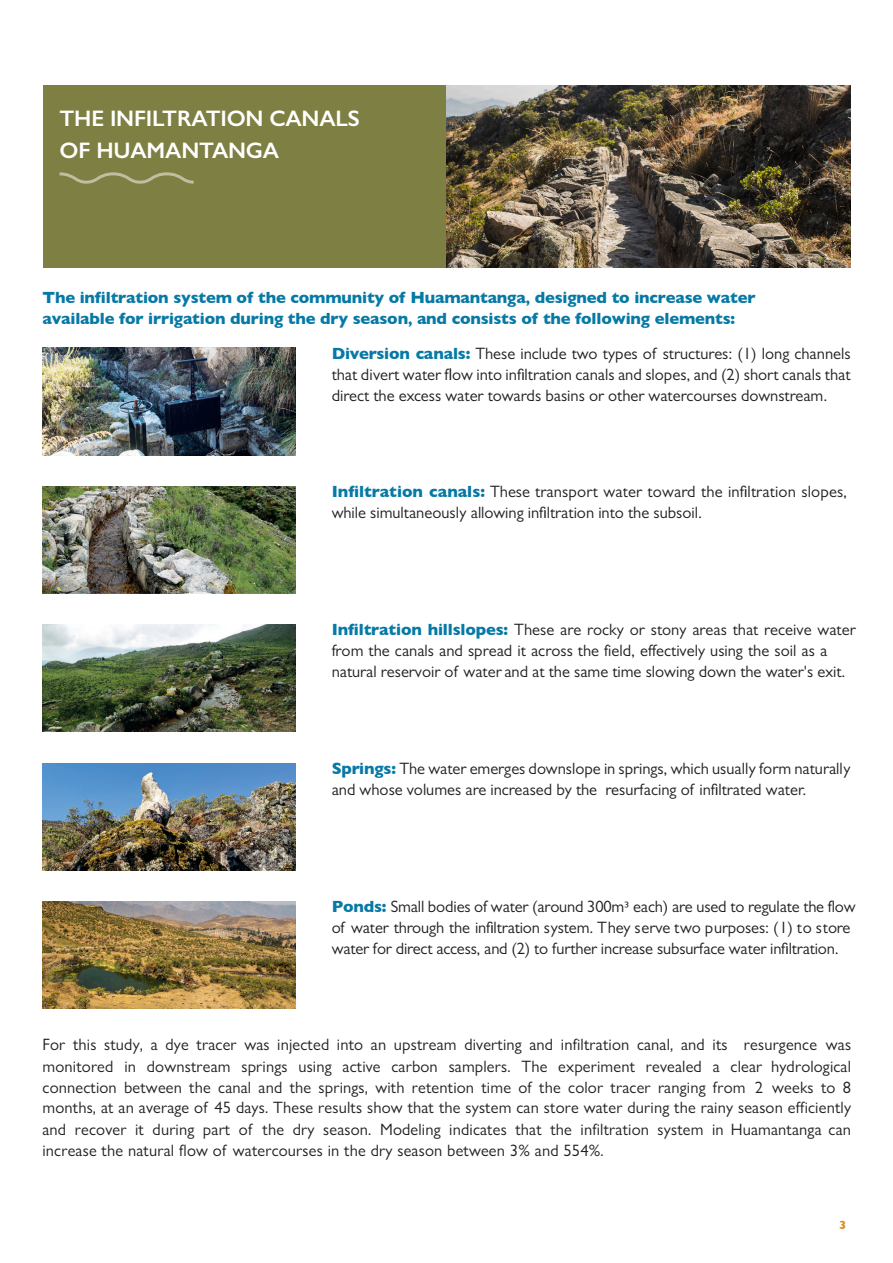
<style>
.page{position:relative;width:893px;height:1263px;background:#fff}
.page>*{position:absolute;margin:0;border:0;box-sizing:border-box;transform-origin:0 0}
.t1{font:600 22.5px/31.5px "Gill Sans";letter-spacing:-.01em;color:#fff}
.t2{font:16.5px/21px "Gill Sans MT Std";color:#231f20}
.t3{font:16.5px/21px "Gill Sans Nova";letter-spacing:.01em;color:#231f20;text-align:justify}
.t4{font:700 16.5px/21px "Gill Sans";letter-spacing:-.01em;color:#0679a5}
.t5{font:700 12px "Gill Sans";color:#da8c26}
.s1{font-style:inherit}
.s2{font-family:"Gill Sans";font-weight:700;color:#0679a5}
</style>
<div class="page">
<div style="left:43px;top:85px;width:420px;height:183px;background:#7e7f42"></div>
<svg style="left:59px;top:172px;width:135px;height:12px"></svg>
<img style="left:446px;top:85px;width:404px;height:183px">
<img style="left:43px;top:348px;width:253px;height:107px">
<img style="left:43px;top:486px;width:253px;height:107px">
<img style="left:43px;top:625px;width:253px;height:107px">
<img style="left:43px;top:763px;width:253px;height:107px">
<img style="left:43px;top:901px;width:253px;height:108px">
<p class="t1" style="left:60px;top:103px;width:302px">THE INFILTRATION CANALS<br>OF HUAMANTANGA</p>
<p class="t4" style="left:43px;top:286px;width:714px">The infiltration system of the community of Huamantanga<span class="s1">,</span> designed to increase water available for irrigation during the dry season<span class="s1">,</span> and consists of the following elements:</p>
<p class="t2" style="left:332px;top:343px;width:520px;text-align:justify"><span class="s2">Diversion canals:</span> These include two types of structures: (1) long channels that divert water flow into infiltration canals and slopes, and (2) short canals that direct the excess water towards basins or other watercourses downstream.</p>
<p class="t2" style="left:332px;top:481px;width:517px"><span class="s2">Infiltration canals:</span> These transport water toward the infiltration slopes, while simultaneously allowing infiltration into the subsoil.</p>
<p class="t2" style="left:332px;top:619px;width:525px"><span class="s2">Infiltration hillslopes:</span> These are rocky or stony areas that receive water from the canals and spread it across the field, effectively using the soil as a natural reservoir of water and at the same time slowing down the water's exit.</p>
<p class="t2" style="left:332px;top:758px;width:520px"><span class="s2">Springs:</span> The water emerges downslope in springs, which usually form naturally and whose volumes are increased by the resurfacing of infiltrated water.</p>
<p class="t2" style="left:332px;top:896px;width:525px"><span class="s2">Ponds:</span> Small bodies of water (around 300m³ each) are used to regulate the flow of water through the infiltration system. They serve two purposes: (1) to store water for direct access, and (2) to further increase subsurface water infiltration.</p>
<p class="t3" style="left:43px;top:1034px;width:810px">For this study, a dye tracer was injected into an upstream diverting and infiltration canal, and its resurgence was monitored in downstream springs using active carbon samplers. The experiment revealed a clear hydrological connection between the canal and the springs, with retention time of the color tracer ranging from 2 weeks to 8 months, at an average of 45 days. These results show that the system can store water during the rainy season efficiently</p>
<p class="t3" style="left:43px;top:1119px;width:810px">and recover it during part of the dry season. Modeling indicates that the infiltration system in Huamantanga can increase the natural flow of watercourses in the dry season between 3% and 554%.</p>
<p class="t5" style="left:839px;top:1215px;width:9px">3</p>
</div>
